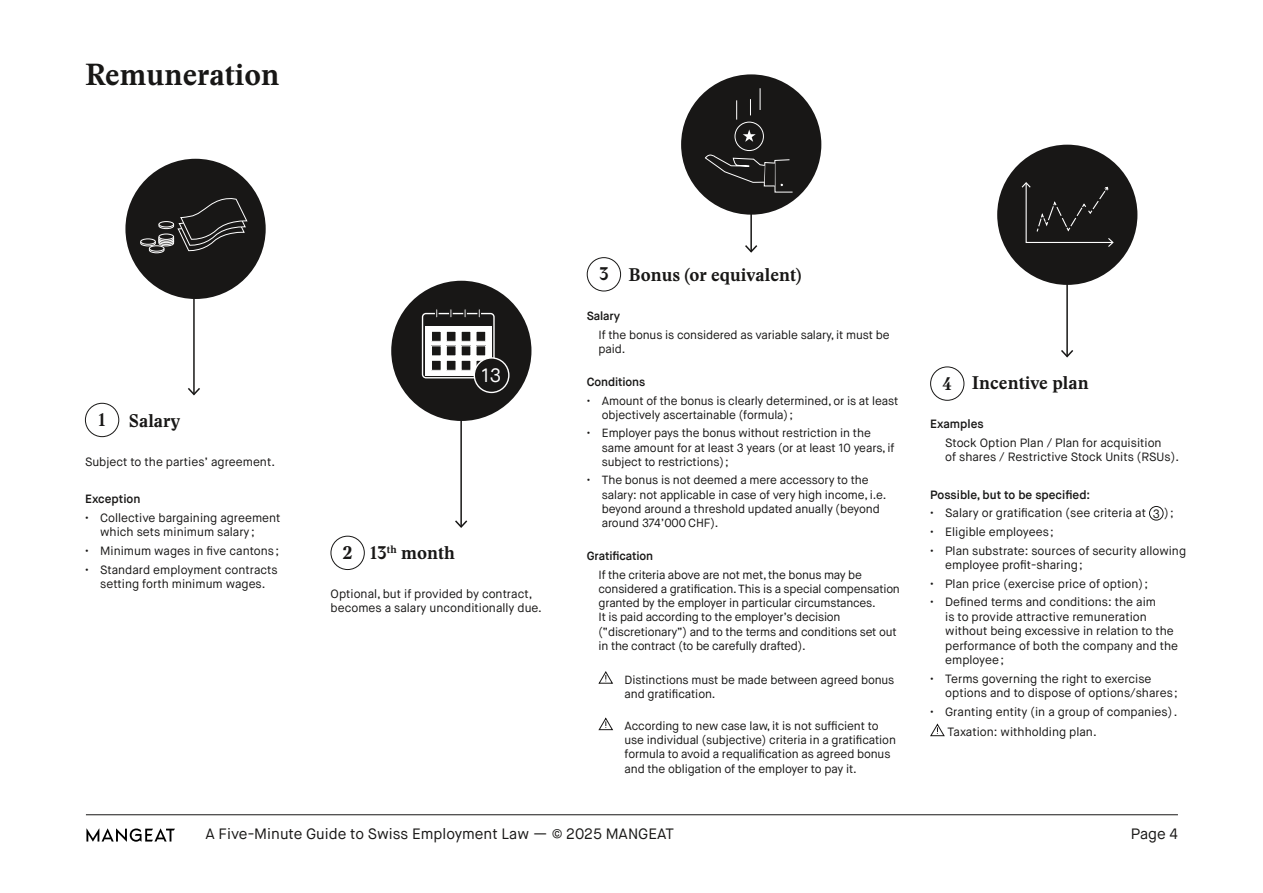
<style>
.page{position:relative;width:1263px;height:893px;background:#fff}
.page>*{position:absolute;margin:0;border:0;box-sizing:border-box;transform-origin:0 0}
.t1{font:700 30px "Stanley";color:#181716}
.t2{font:19.35px "Maison Neue";color:#fff}
.t3{font:700 18px "Stanley";color:#181716}
.t4{font:15px "Maison Neue";color:#181716}
.t5{font:12px/14.4px "Maison Neue";color:#181716}
.t6{font:600 12px "Maison Neue";color:#181716}
.t7{font:11.85px/14.2px "Maison Neue";letter-spacing:-.01em;color:#181716}
.t8{font:600 11.85px "Maison Neue";letter-spacing:-.01em;color:#181716}
.s1{font-size:11.85px}
</style>
<div class="page">
<hr style="left:86px;top:814px;width:1092px;height:1px;background:#181716">
<svg style="left:86px;top:828px;width:89px;height:14px"></svg>
<div style="left:1149px;top:506px;width:14px;height:14px;border:1px solid #181716;border-radius:50%"></div>
<svg style="left:930px;top:723px;width:15px;height:14px"></svg>
<svg style="left:598px;top:671px;width:15px;height:13px"></svg>
<svg style="left:598px;top:717px;width:15px;height:14px"></svg>
<hr style="left:193px;top:294px;width:2px;height:100px;background:#181716">
<svg style="left:188px;top:386px;width:12px;height:10px"></svg>
<hr style="left:460px;top:412px;width:2px;height:115px;background:#181716">
<svg style="left:455px;top:519px;width:13px;height:9px"></svg>
<hr style="left:750px;top:207px;width:2px;height:45px;background:#181716">
<svg style="left:745px;top:243px;width:13px;height:10px"></svg>
<hr style="left:1066px;top:275px;width:2px;height:81px;background:#181716">
<svg style="left:1061px;top:348px;width:13px;height:10px"></svg>
<div style="left:125px;top:159px;width:141px;height:140px;background:#181716;border-radius:50%"></div>
<div style="left:391px;top:281px;width:140px;height:140px;background:#181716;border-radius:50%"></div>
<div style="left:681px;top:74px;width:140px;height:141px;background:#181716;border-radius:50%"></div>
<div style="left:997px;top:145px;width:140px;height:140px;background:#181716;border-radius:50%"></div>
<svg style="left:140px;top:198px;width:108px;height:56px"></svg>
<div style="left:149px;top:246px;width:15px;height:5px;background:#181716;border-radius:50%"></div>
<div style="left:149px;top:245px;width:15px;height:7px;border:1px solid #fff;border-radius:50%"></div>
<svg style="left:704px;top:87px;width:89px;height:106px"></svg>
<div style="left:422px;top:313px;width:73px;height:65px;border:1px solid #fff;border-radius:3px"></div>
<div style="left:425px;top:326px;width:67px;height:49px;background:#fff"></div>
<div style="left:431px;top:331px;width:10px;height:10px;background:#181716"></div>
<div style="left:431px;top:331px;width:10px;height:11px;border:1px solid #fff"></div>
<div style="left:446px;top:331px;width:10px;height:10px;background:#181716"></div>
<div style="left:446px;top:331px;width:10px;height:11px;border:1px solid #fff"></div>
<div style="left:461px;top:331px;width:10px;height:10px;background:#181716"></div>
<div style="left:461px;top:331px;width:10px;height:11px;border:1px solid #fff"></div>
<div style="left:476px;top:331px;width:10px;height:10px;background:#181716"></div>
<div style="left:476px;top:331px;width:10px;height:11px;border:1px solid #fff"></div>
<div style="left:431px;top:346px;width:10px;height:10px;background:#181716"></div>
<div style="left:431px;top:345px;width:10px;height:11px;border:1px solid #fff"></div>
<div style="left:446px;top:346px;width:10px;height:10px;background:#181716"></div>
<div style="left:446px;top:345px;width:10px;height:11px;border:1px solid #fff"></div>
<div style="left:461px;top:346px;width:10px;height:10px;background:#181716"></div>
<div style="left:476px;top:346px;width:10px;height:10px;background:#181716"></div>
<div style="left:476px;top:345px;width:10px;height:11px;border:1px solid #fff"></div>
<div style="left:431px;top:360px;width:10px;height:10px;background:#181716"></div>
<div style="left:431px;top:360px;width:10px;height:11px;border:1px solid #fff"></div>
<div style="left:446px;top:360px;width:10px;height:10px;background:#181716"></div>
<div style="left:446px;top:360px;width:10px;height:11px;border:1px solid #fff"></div>
<div style="left:461px;top:360px;width:10px;height:10px;background:#181716"></div>
<div style="left:461px;top:360px;width:10px;height:11px;border:1px solid #fff"></div>
<div style="left:476px;top:360px;width:10px;height:11px;border:1px solid #fff"></div>
<div style="left:435px;top:308px;width:4px;height:11px;border:1px solid #181716"></div>
<div style="left:449px;top:308px;width:4px;height:11px;border:1px solid #181716"></div>
<div style="left:463px;top:308px;width:4px;height:11px;border:1px solid #181716"></div>
<div style="left:477px;top:308px;width:4px;height:11px;border:1px solid #181716"></div>
<div style="left:474px;top:358px;width:35px;height:34px;background:#181716;border-radius:50%"></div>
<div style="left:474px;top:357px;width:35px;height:36px;border:1px solid #fff;border-radius:50%"></div>
<svg style="left:1022px;top:182px;width:92px;height:65px"></svg>
<div style="left:85px;top:403px;width:34px;height:34px;border:1px solid #181716;border-radius:50%"></div>
<div style="left:331px;top:536px;width:34px;height:34px;border:1px solid #181716;border-radius:50%"></div>
<div style="left:587px;top:257px;width:34px;height:34px;border:1px solid #181716;border-radius:50%"></div>
<div style="left:930px;top:367px;width:34px;height:34px;border:1px solid #181716;border-radius:50%"></div>
<h1 class="t1" style="left:85px;top:54px;width:196px">Remuneration</h1>
<h3 class="t3" style="left:99px;top:407px;width:9px">1</h3>
<h3 class="t3" style="left:129px;top:408px;width:53px">Salary</h3>
<p class="t5" style="left:85px;top:455px;width:191px">Subject to the parties’ agreement.</p>
<p class="t6" style="left:85px;top:491px;width:57px">Exception</p>
<p class="t5" style="left:100px;top:511px;width:182px;text-indent:-15px">• Collective bargaining agreement which sets minimum salary ;</p>
<p class="t5" style="left:85px;top:544px;width:196px">• Minimum wages in five cantons;</p>
<p class="t5" style="left:85px;top:562px;width:194px;text-align:center">• Standard employment contracts setting forth minimum wages.</p>
<h2 class="t2" style="left:481px;top:363px;width:22px">13</h2>
<h3 class="t3" style="left:370px;top:540px;width:86px">13<sup>th</sup> month</h3>
<p class="t5" style="left:331px;top:587px;width:213px">Optional, but if provided by contract, becomes a salary unconditionally due.</p>
<h3 class="t3" style="left:342px;top:540px;width:12px">2</h3>
<h3 class="t3" style="left:599px;top:262px;width:11px">3</h3>
<h3 class="t3" style="left:628px;top:263px;width:174px">Bonus (or equivalent)</h3>
<p class="t8" style="left:587px;top:309px;width:35px">Salary</p>
<p class="t7" style="left:599px;top:328px;width:293px">If the bonus is considered as variable salary, it must be paid.</p>
<p class="t8" style="left:587px;top:375px;width:60px">Conditions</p>
<p class="t7" style="left:602px;top:394px;width:298px;text-indent:-15px">• Amount of the bonus is clearly determined, or is at least objectively ascertainable (formula);</p>
<p class="t7" style="left:602px;top:426px;width:294px;text-indent:-15px">• Employer pays the bonus without restriction in the same amount for at least 3 years (or at least 10 years, if subject to restrictions);</p>
<p class="t7" style="left:602px;top:473px;width:286px;text-indent:-15px">• The bonus is not deemed a mere accessory to the salary: not applicable in case of very high income, i.e. beyond around a threshold updated anually (beyond around 374’000 CHF).</p>
<p class="t8" style="left:587px;top:549px;width:68px">Gratification</p>
<p class="t7" style="left:599px;top:568px;width:303px">If the criteria above are not met, the bonus may be considered a gratification. This is a special compensation granted by the employer in particular circumstances.<br>It is paid according to the employer’s decision (“discretionary”) and to the terms and conditions set out in the contract (to be carefully drafted).</p>
<p class="t7" style="left:625px;top:672px;width:271px">Distinctions must be made between agreed bonus and gratification.</p>
<p class="t7" style="left:625px;top:719px;width:273px">According to new case law, it is not sufficient to use individual (subjective) criteria in a gratification formula to avoid a requalification as agreed bonus and the obligation of the employer to pay it.</p>
<h3 class="t3" style="left:972px;top:371px;width:118px">Incentive plan</h3>
<p class="t6" style="left:930px;top:416px;width:55px">Examples</p>
<p class="t5" style="left:945px;top:436px;width:235px">Stock Option Plan / Plan for acquisition<br>of shares / Restrictive Stock Units (RSUs).</p>
<p class="t6" style="left:930px;top:487px;width:161px">Possible, but to be specified:</p>
<p class="t5" style="left:930px;top:506px;width:245px">• Salary or gratification (see criteria at 3 )<span class="s1">;</span></p>
<p class="t5" style="left:930px;top:525px;width:125px">• Eligible employees<span class="s1">;</span></p>
<p class="t5" style="left:945px;top:543px;width:242px;text-indent:-15px">• Plan substrate: sources of security allowing employee profit-sharing<span class="s1">;</span></p>
<p class="t5" style="left:930px;top:576px;width:219px">• Plan price (exercise price of option)<span class="s1">;</span></p>
<p class="t5" style="left:945px;top:595px;width:234px;text-indent:-15px">• Defined terms and conditions: the aim<br>is to provide attractive remuneration without being excessive in relation to the performance of both the company and the employee<span class="s1">;</span></p>
<p class="t5" style="left:945px;top:671px;width:234px;text-indent:-15px">• Terms governing the right to exercise options and to dispose of options/shares<span class="s1">;</span></p>
<p class="t5" style="left:948px;top:701px;width:231px;line-height:20.4px;text-indent:-17px">• Granting entity (in a group of companies)<span class="s1">.<br></span>Taxation: withholding plan.</p>
<h3 class="t3" style="left:942px;top:371px;width:11px">4</h3>
<p class="t4" style="left:206px;top:824px;width:470px">A Five-Minute Guide to Swiss Employment Law — © 2025 MANGEAT</p>
<p class="t4" style="left:1131px;top:824px;width:49px">Page 4</p>
</div>
